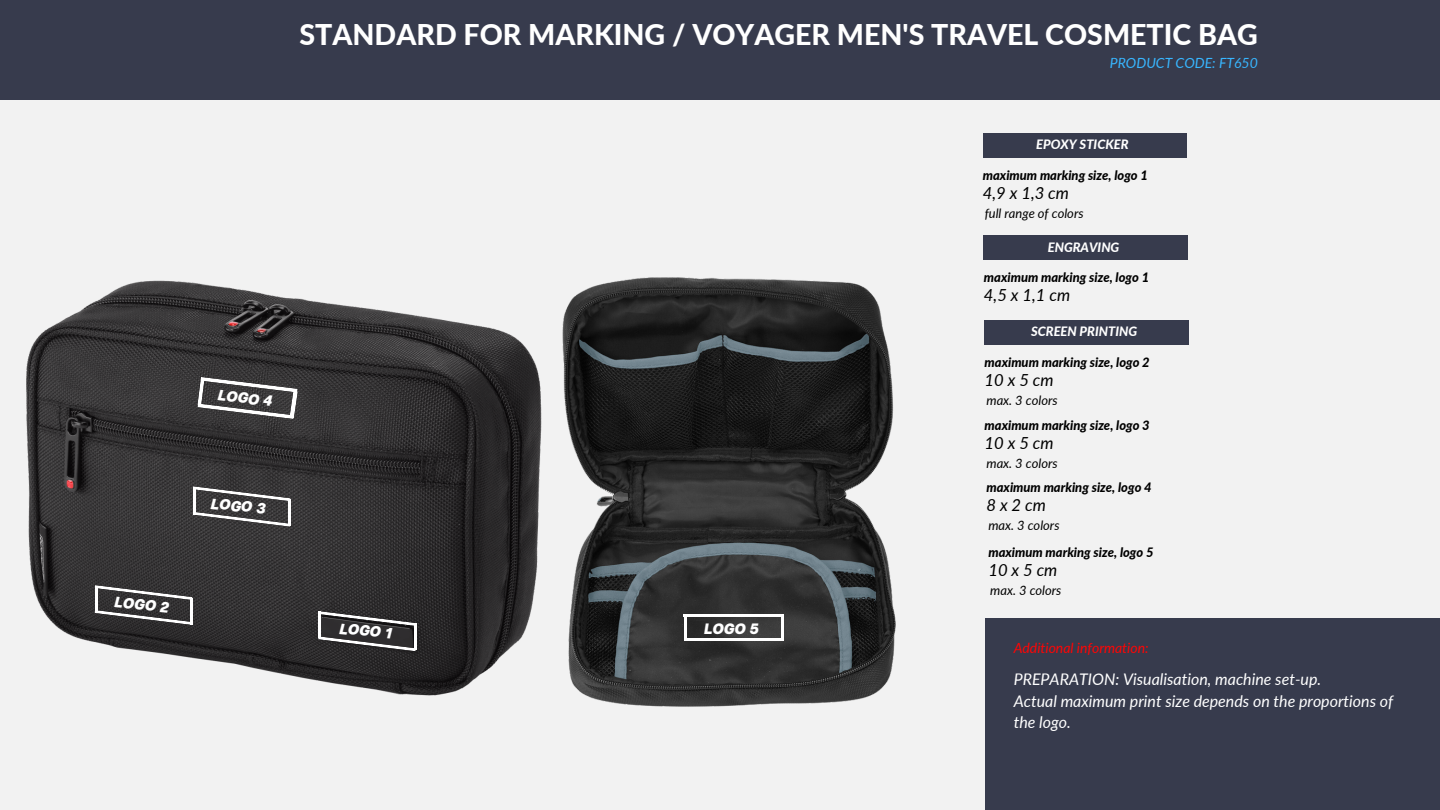
<style>
.page{position:relative;width:1440px;height:810px;background:#f2f2f2}
.page>*{position:absolute;margin:0;border:0;box-sizing:border-box;transform-origin:0 0}
.t1{font:800 28.6px "Lato";color:#fff}
.t2{font:italic 16.6px "Lato";letter-spacing:.235em;color:#000}
.t3{font:italic 16px/21.8px "Lato";color:#fff}
.t4{font:italic 800 15px "Articulat CF";color:#fff}
.t5{font:italic 14px "Lato";color:#ff0404}
.t6{font:italic 14px "Lato";color:#38b6ff}
.t7{font:italic 800 12.9px "Lato";color:#000}
.t8{font:italic 12.9px "Lato";color:#000}
.t9{font:italic 800 12.9px "Lato";color:#fff}
</style>
<div class="page">
<div style="left:0;top:0;width:1440px;height:100px;background:#373b4d"></div>
<div style="left:984px;top:235px;width:204px;height:25px;background:#373b4d"></div>
<img style="left:26px;top:280px;width:460px;height:416px">
<svg style="left:321px;top:611px;width:95px;height:15px"></svg>
<svg style="left:318px;top:636px;width:98px;height:15px"></svg>
<hr style="left:414px;top:623px;width:3px;height:27px;background:#fff">
<hr style="left:318px;top:611px;width:3px;height:27px;background:#fff">
<img style="left:486px;top:277px;width:410px;height:430px">
<div style="left:985px;top:320px;width:204px;height:25px;background:#373b4d"></div>
<svg style="left:95px;top:610px;width:95px;height:15px"></svg>
<hr style="left:95px;top:586px;width:3px;height:27px;background:#fff">
<hr style="left:190px;top:598px;width:3px;height:27px;background:#fff">
<svg style="left:95px;top:585px;width:98px;height:15px"></svg>
<svg style="left:193px;top:512px;width:98px;height:15px"></svg>
<hr style="left:193px;top:488px;width:3px;height:27px;background:#fff">
<hr style="left:288px;top:499px;width:3px;height:27px;background:#fff">
<svg style="left:193px;top:486px;width:98px;height:15px"></svg>
<hr style="left:684px;top:614px;width:98px;height:3px;background:#fff">
<hr style="left:781px;top:614px;width:3px;height:27px;background:#fff">
<hr style="left:684px;top:614px;width:3px;height:27px;background:#fff">
<hr style="left:685px;top:638px;width:98px;height:3px;background:#fff">
<svg style="left:197px;top:377px;width:101px;height:42px"></svg>
<div style="left:985px;top:618px;width:455px;height:192px;background:#373b4d"></div>
<div style="left:983px;top:133px;width:204px;height:25px;background:#373b4d"></div>
<p class="t4" style="left:115px;top:593px;width:56px;rotate:5deg">LOGO 2</p>
<p class="t1" style="left:299px;top:17px;width:960px">STANDARD FOR MARKING / VOYAGER MEN'S TRAVEL COSMETIC BAG</p>
<p class="t6" style="left:1110px;top:55px;width:149px">PRODUCT CODE: FT650</p>
<p class="t4" style="left:219px;top:385px;width:57px;rotate:7deg">LOGO 4</p>
<p class="t4" style="left:212px;top:494px;width:57px;rotate:5deg">LOGO 3</p>
<p class="t4" style="left:340px;top:619px;width:54px;rotate:5deg">LOGO 1</p>
<p class="t4" style="left:704px;top:619px;width:57px">LOGO 5</p>
<p class="t9" style="left:1036px;top:136px;width:94px">EPOXY STICKER</p>
<p class="t7" style="left:983px;top:167px;width:167px">maximum marking size, logo 1</p>
<p class="t2" style="left:983px;top:182px;width:88px">4,9 x 1,3 cm</p>
<p class="t8" style="left:985px;top:205px;width:100px">full range of colors</p>
<p class="t9" style="left:1048px;top:239px;width:73px">ENGRAVING</p>
<p class="t7" style="left:984px;top:270px;width:167px">maximum marking size, logo 1</p>
<p class="t2" style="left:984px;top:285px;width:88px">4,5 x 1,1 cm</p>
<p class="t9" style="left:1031px;top:324px;width:108px">SCREEN PRINTING</p>
<p class="t7" style="left:985px;top:354px;width:167px">maximum marking size, logo 2</p>
<p class="t2" style="left:985px;top:370px;width:71px">10x5cm</p>
<p class="t8" style="left:986px;top:392px;width:73px">max. 3 colors</p>
<p class="t7" style="left:985px;top:417px;width:167px">maximum marking size, logo 3</p>
<p class="t2" style="left:985px;top:433px;width:71px">10x5cm</p>
<p class="t8" style="left:986px;top:456px;width:73px">max. 3 colors</p>
<p class="t7" style="left:986px;top:479px;width:167px">maximum marking size, logo 4</p>
<p class="t2" style="left:986px;top:494px;width:61px">8x2cm</p>
<p class="t8" style="left:988px;top:517px;width:73px">max. 3 colors</p>
<p class="t7" style="left:988px;top:544px;width:167px">maximum marking size, logo 5</p>
<p class="t2" style="left:988px;top:560px;width:71px">10x5cm</p>
<p class="t8" style="left:990px;top:582px;width:73px">max. 3 colors</p>
<p class="t5" style="left:1014px;top:639px;width:136px">Additional information:</p>
<p class="t3" style="left:1014px;top:668px;width:309px">PREPARATION: Visualisation, machine set-up.</p>
<p class="t3" style="left:1014px;top:690px;width:381px">Actual maximum print size depends on the proportions of the logo.</p>
</div>
